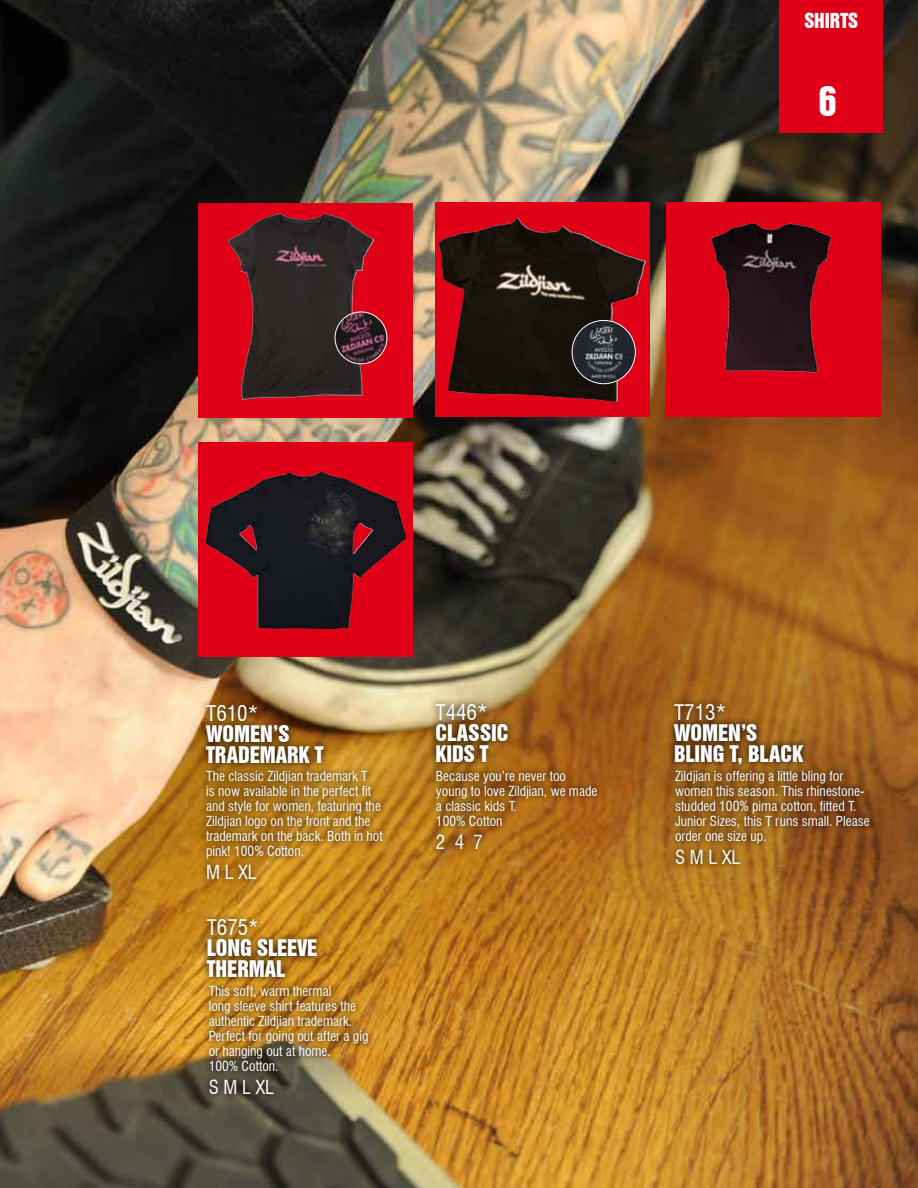
<style>
.page{position:relative;width:918px;height:1188px;background:#fff}
.page>*{position:absolute;margin:0;border:0;box-sizing:border-box;transform-origin:0 0}
.t1{font:36.9px "Swiss 921 BT Regular A";color:#fff}
.t2{font:21px/21px "Swiss 921 BT Regular A";color:#fff}
.t3{font:condensed 21px "Swiss 721 BT";color:#fff}
.t4{font:condensed 18.9px "Swiss 721 BT";color:#fff}
.t5{font:18.9px "Swiss 921 BT Regular A";color:#fff}
.t6{font:condensed 13.5px/15px "Swiss 721 BT";color:#fff}
</style>
<div class="page">
<img style="left:0;top:0;width:918px;height:1188px">
<div style="left:779px;top:0;width:104px;height:133px;background:#df0018"></div>
<div style="left:435px;top:202px;width:215px;height:215px;background:#df0018"></div>
<div style="left:666px;top:202px;width:215px;height:215px;background:#df0018"></div>
<svg style="left:429px;top:697px;width:86px;height:66px;background:#86612c"></svg>
<svg style="left:429px;top:763px;width:175px;height:93px;background:#a06015"></svg>
<svg style="left:667px;top:697px;width:144px;height:74px;background:#7d4e16"></svg>
<svg style="left:668px;top:763px;width:208px;height:108px;background:#895419"></svg>
<img style="left:438px;top:218px;width:208px;height:184px">
<img style="left:572px;top:320px;width:63px;height:64px;border-radius:32px">
<div style="left:572px;top:320px;width:64px;height:64px;border:1px solid #fff;border-radius:50%"></div>
<div style="left:198px;top:204px;width:215px;height:214px;background:#df0018"></div>
<div style="left:198px;top:442px;width:215px;height:215px;background:#df0018"></div>
<svg style="left:198px;top:698px;width:133px;height:73px;background:#77511e"></svg>
<svg style="left:199px;top:764px;width:191px;height:122px;background:#aa7419"></svg>
<svg style="left:199px;top:912px;width:125px;height:73px;background:#996816"></svg>
<img style="left:202px;top:978px;width:173px;height:123px">
<img style="left:228px;top:213px;width:146px;height:187px">
<img style="left:335px;top:312px;width:52px;height:52px">
<div style="left:335px;top:312px;width:52px;height:52px;border:1px solid #fff;border-radius:50%"></div>
<img style="left:205px;top:471px;width:201px;height:158px">
<img style="left:710px;top:222px;width:122px;height:152px">
<h3 class="t5" style="left:804px;top:9px;width:55px">SHIRTS</h3>
<h1 class="t1" style="left:819px;top:77px;width:20px">6</h1>
<h2 class="t3" style="left:206px;top:701px;width:54px">T610*</h2>
<h2 class="t2" style="left:206px;top:723px;width:119px">WOMEN’S<br>TRADEMARK T</h2>
<p class="t6" style="left:206px;top:769px;width:178px">The classic Zildjian trademark T<br>is now available in the perfect fit and style for women, featuring the<br>Zildjian logo on the front and the trademark on the back. Both in hot pink! 100% Cotton.</p>
<h3 class="t4" style="left:206px;top:861px;width:52px">M L XL</h3>
<h2 class="t3" style="left:207px;top:915px;width:54px">T675*</h2>
<h2 class="t2" style="left:207px;top:937px;width:112px">LONG SLEEVE<br>THERMAL</h2>
<p class="t6" style="left:209px;top:984px;width:161px">This soft, warm thermal<br>long sleeve shirt features the authentic Zildjian trademark.<br>Perfect for going out after a gig or hanging out at home.<br>100% Cotton.</p>
<h3 class="t4" style="left:209px;top:1076px;width:67px">S M L XL</h3>
<h2 class="t3" style="left:435px;top:700px;width:54px">T446*</h2>
<h2 class="t2" style="left:435px;top:722px;width:74px">CLASSIC<br>KIDS T</h2>
<p class="t6" style="left:436px;top:768px;width:163px">Because you’re never too young to love Zildjian, we made a classic kids T.<br>100% Cotton</p>
<h3 class="t4" style="left:436px;top:830px;width:49px">2 4 7</h3>
<h2 class="t3" style="left:674px;top:700px;width:54px">T713*</h2>
<h2 class="t2" style="left:674px;top:722px;width:130px">WOMEN’S<br>BLING T, BLACK</h2>
<p class="t6" style="left:675px;top:768px;width:196px">Zildjian is offering a little bling for women this season. This rhinestone&shy;studded 100% pima cotton, fitted T.<br>Junior Sizes, this T runs small. Please order one size up.</p>
<h3 class="t4" style="left:675px;top:845px;width:67px">S M L XL</h3>
</div>
